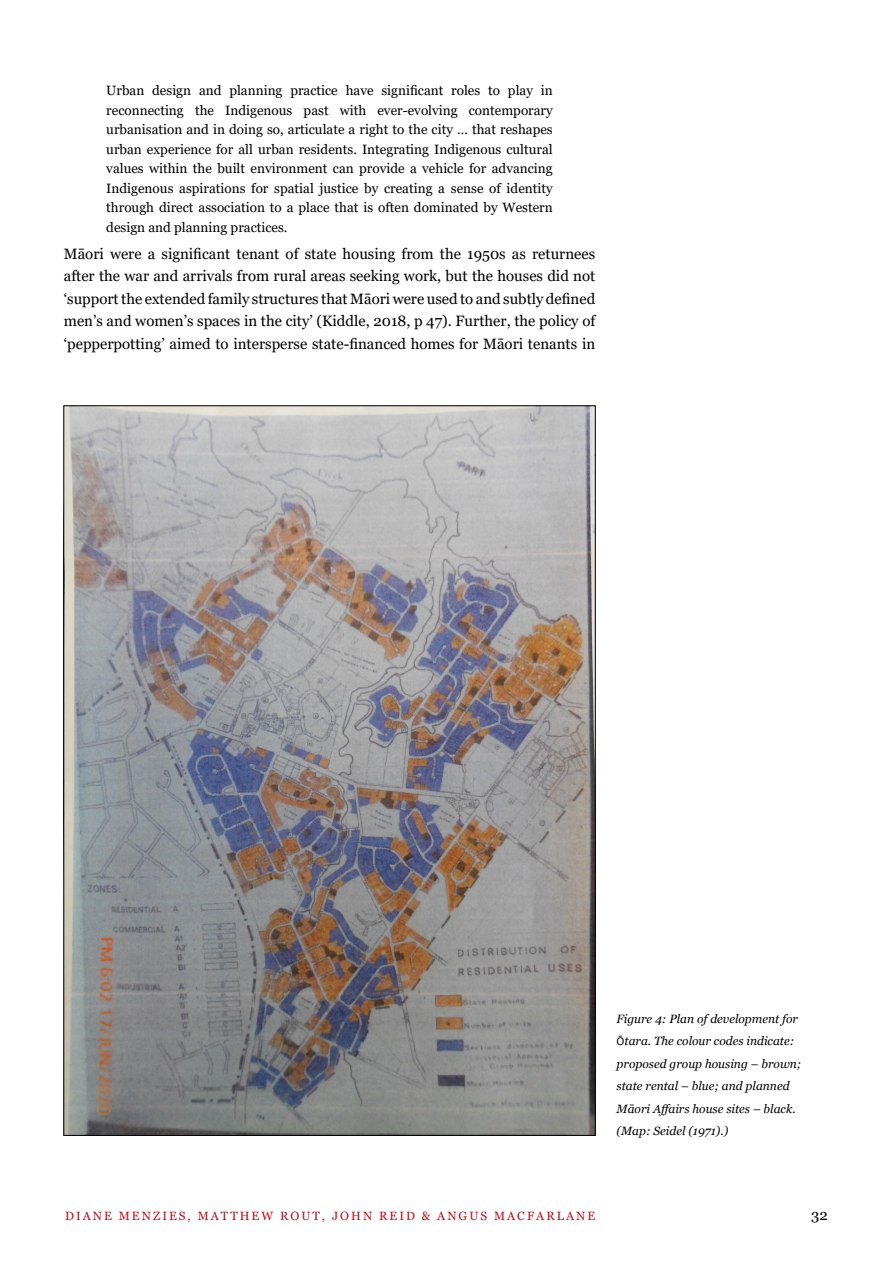
<style>
.page{position:relative;width:893px;height:1263px;background:#fff}
.page>*{position:absolute;margin:0;border:0;box-sizing:border-box;transform-origin:0 0}
.LR_body_text_no_inde{font:15px/22.5px "Georgia";color:#000;text-align:justify}
.LR_title_quote{font:13.5px/19.5px "Georgia";color:#000;text-align:justify}
.LR_caption{font:italic 12px/22.5px "Georgia";color:#000}
.t1{font:12px "Georgia";letter-spacing:.17em;color:#b5121b}
.s1{font-family:"Calibri";font-style:normal}
</style>
<div class="page">
<img style="left:66px;top:408px;width:527px;height:725px">
<p class="LR_title_quote" style="left:106px;top:81px;width:448px">Urban design and planning practice have significant roles to play in reconnecting the Indigenous past with ever-evolving contemporary urbanisation and in doing so, articulate a right to the city … that reshapes urban experience for all urban residents. Integrating Indigenous cultural values within the built environment can provide a vehicle for advancing Indigenous aspirations for spatial justice by creating a sense of identity through direct association to a place that is often dominated by Western design and planning practices.</p>
<p class="LR_body_text_no_inde" style="left:64px;top:242px;width:533px">Māori were a significant tenant of state housing from the 1950s as returnees after the war and arrivals from rural areas seeking work, but the houses did not ‘support the extended family structures that Māori were used to and subtly defined men’s and women’s spaces in the city’ (Kiddle, 2018, p 47). Further, the policy of ‘pepperpotting’ aimed to intersperse state-financed homes for Māori tenants in</p>
<p class="LR_caption" style="left:617px;top:1008px;width:186px">Figure 4: Plan of development for<br><span class="s1">Ō</span>tara. The colour codes indicate: proposed group housing – brown; state rental – blue; and planned<br>Māori Affairs house sites – black. (Map: Seidel (1971).)</p>
<p class="t1" style="left:65px;top:1209px;width:532px">DIANE MENZIES, MATTHEW ROUT, JOHN REID &amp; ANGUS MACFARLANE</p>
<p class="LR_body_text_no_inde" style="left:811px;top:1204px;width:18px">32</p>
</div>
